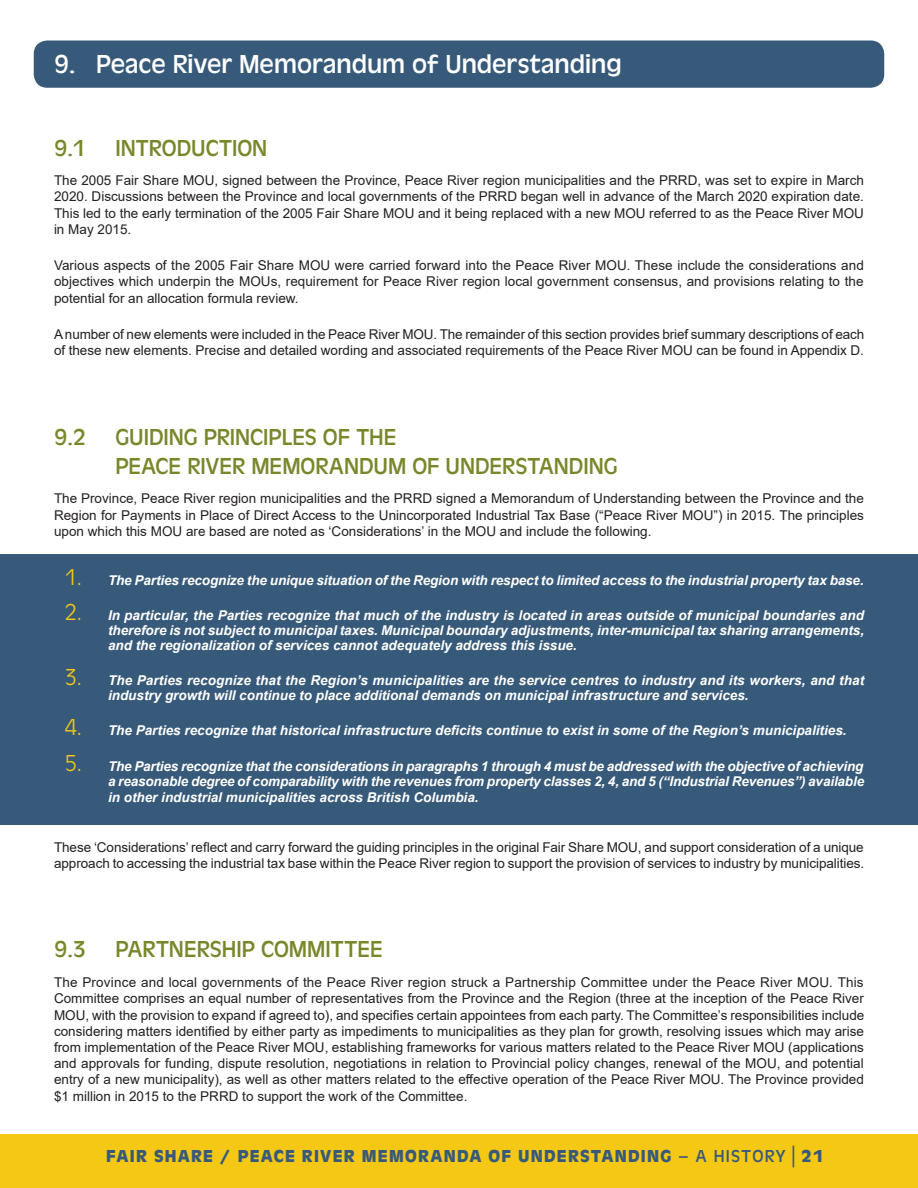
<style>
.page{position:relative;width:918px;height:1188px;background:#fff}
.page>*{position:absolute;margin:0;border:0;box-sizing:border-box;transform-origin:0 0}
.t1{font:27px "Antique Oli";color:#fff}
.t2{font:24px/28.8px "Antique Oli";color:#7a862a}
.t3{font:700 18px "Antique Oli";letter-spacing:.07em;color:#385a7a}
.Paragraph{font:13.5px/16.2px "Arial";letter-spacing:-.005em;color:#231f20;text-align:justify}
.t4{font:italic 700 13.5px/15px "Arial";color:#fff;text-align:justify}
.s1{font-family:"Antique Oli";font-weight:300;font-style:normal;font-size:24px;color:#f4c814}
.s2{font-weight:400}
.s3{font-family:"Franklin Gothic";font-weight:800}
</style>
<div class="page">
<div style="left:0;top:1134px;width:918px;height:54px;background:#f4c814"></div>
<div style="left:34px;top:40px;width:850px;height:48px;background:#385a7a;border-radius:14px"></div>
<div style="left:0;top:554px;width:918px;height:54px;background:#385a7a"></div>
<div style="left:0;top:590px;width:918px;height:83px;background:#385a7a"></div>
<div style="left:0;top:655px;width:918px;height:68px;background:#385a7a"></div>
<div style="left:0;top:705px;width:918px;height:53px;background:#385a7a"></div>
<div style="left:0;top:740px;width:918px;height:85px;background:#385a7a"></div>
<p class="t1" style="left:54px;top:49px;width:569px">9. Peace River Memorandum of Understanding</p>
<p class="t2" style="left:54px;top:134px;width:215px">9.1 INTRODUCTION</p>
<p class="Paragraph" style="left:54px;top:172px;width:811px">The 2005 Fair Share MOU, signed between the Province, Peace River region municipalities and the PRRD, was set to expire in March 2020. Discussions between the Province and local governments of the PRRD began well in advance of the March 2020 expiration date.<br>This led to the early termination of the 2005 Fair Share MOU and it being replaced with a new MOU referred to as the Peace River MOU in May 2015.</p>
<p class="Paragraph" style="left:54px;top:257px;width:811px">Various aspects of the 2005 Fair Share MOU were carried forward into the Peace River MOU. These include the considerations and objectives which underpin the MOUs, requirement for Peace River region local government consensus, and provisions relating to the potential for an allocation formula review.</p>
<p class="Paragraph" style="left:54px;top:326px;width:812px">A number of new elements were included in the Peace River MOU. The remainder of this section provides brief summary descriptions of each of these new elements. Precise and detailed wording and associated requirements of the Peace River MOU can be found in Appendix D.</p>
<p class="t2" style="left:116px;top:423px;width:504px;text-indent:-62px">9.2 GUIDING PRINCIPLES OF THE<br>PEACE RIVER MEMORANDUM OF UNDERSTANDING</p>
<p class="Paragraph" style="left:54px;top:490px;width:811px">The Province, Peace River region municipalities and the PRRD signed a Memorandum of Understanding between the Province and the Region for Payments in Place of Direct Access to the Unincorporated Industrial Tax Base (“Peace River MOU”) in 2015. The principles upon which this MOU are based are noted as ‘Considerations’ in the MOU and include the following.</p>
<p class="t4" style="left:64px;top:573px;width:801px"><span class="s1">1.</span> The Parties recognize the unique situation of the Region with respect to limited access to the industrial property tax base.</p>
<p class="t4" style="left:108px;top:608px;width:758px;text-indent:-44px"><span class="s1">2.</span> In particular, the Parties recognize that much of the industry is located in areas outside of municipal boundaries and therefore is not subject to municipal taxes. Municipal boundary adjustments, inter-municipal tax sharing arrangements, and the regionalization of services cannot adequately address this issue.</p>
<p class="t4" style="left:108px;top:673px;width:758px;text-indent:-44px"><span class="s1">3.</span> The Parties recognize that the Region’s municipalities are the service centres to industry and its workers, and that industry growth will continue to place additional demands on municipal infrastructure and services.</p>
<p class="t4" style="left:64px;top:723px;width:784px"><span class="s1">4.</span> The Parties recognize that historical infrastructure deficits continue to exist in some of the Region’s municipalities.</p>
<p class="t4" style="left:108px;top:758px;width:758px;line-height:15.6px;text-indent:-44px"><span class="s1">5.</span> The Parties recognize that the considerations in paragraphs 1 through 4 must be addressed with the objective of achieving a reasonable degree of comparability with the revenues from property classes 2, 4, and 5 (“Industrial Revenues”) available in other industrial municipalities across British Columbia.</p>
<p class="Paragraph" style="left:54px;top:839px;width:812px">These ‘Considerations’ reflect and carry forward the guiding principles in the original Fair Share MOU, and support consideration of a unique approach to accessing the industrial tax base within the Peace River region to support the provision of services to industry by municipalities.</p>
<p class="t2" style="left:54px;top:935px;width:330px">9.3 PARTNERSHIP COMMITTEE</p>
<p class="Paragraph" style="left:54px;top:974px;width:812px">The Province and local governments of the Peace River region struck a Partnership Committee under the Peace River MOU. This Committee comprises an equal number of representatives from the Province and the Region (three at the inception of the Peace River MOU, with the provision to expand if agreed to), and specifies certain appointees from each party. The Committee’s responsibilities include considering matters identified by either party as impediments to municipalities as they plan for growth, resolving issues which may arise from implementation of the Peace River MOU, establishing frameworks for various matters related to the Peace River MOU (applications and approvals for funding, dispute resolution, negotiations in relation to Provincial policy changes, renewal of the MOU, and potential entry of a new municipality), as well as other matters related to the effective operation of the Peace River MOU. The Province provided $1 million in 2015 to the PRRD to support the work of the Committee.</p>
<h3 class="t3" style="left:106px;top:1146px;width:719px">FAIR SHARE / PEACE RIVER MEMORANDA OF UNDERSTANDING <span class="s2">– A HISTORY</span><span class="s3">│</span>21</h3>
</div>
